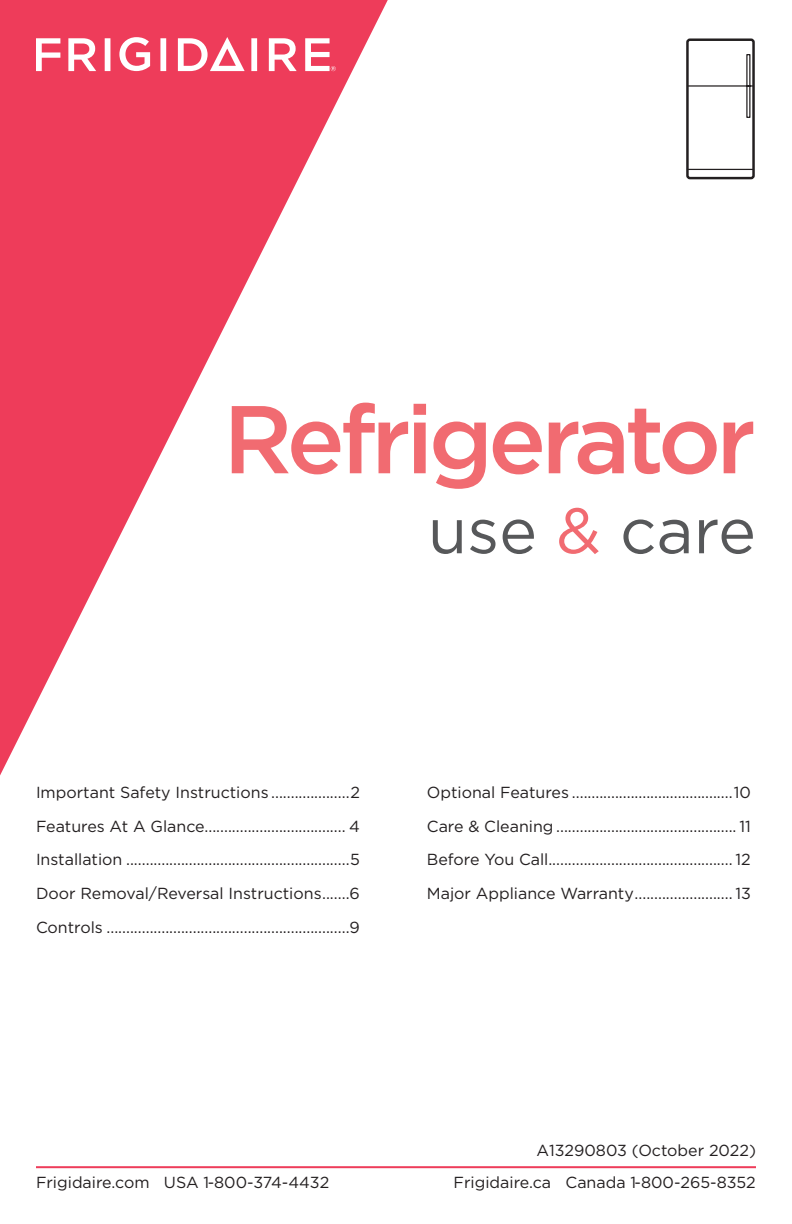
<style>
.page{position:relative;width:792px;height:1224px;background:#fff}
.page>*{position:absolute;margin:0;border:0;box-sizing:border-box;transform-origin:0 0}
.t1{font:500 96px "Gotham";letter-spacing:-.05em;color:#f16b71}
.t2{font:64px "Gotham";color:#57585a}
.ID_Body_Text{font:16px "Gotham";color:#231f20}
.s1{color:#f16b71}
</style>
<div class="page">
<svg style="left:0;top:0;width:388px;height:776px"></svg>
<hr style="left:36px;top:1166px;width:720px;height:2px;background:#ee3c5a">
<div style="left:686px;top:38px;width:69px;height:141px;border:2px solid #231f20;border-radius:2px"></div>
<div style="left:746px;top:54px;width:4px;height:33px;border:1px solid #231f20"></div>
<div style="left:746px;top:85px;width:4px;height:33px;border:1px solid #231f20"></div>
<hr style="left:687px;top:169px;width:67px;height:1px;background:#231f20">
<hr style="left:687px;top:85px;width:67px;height:2px;background:#231f20">
<svg style="left:251px;top:38px;width:6px;height:33px"></svg>
<svg style="left:119px;top:37px;width:31px;height:34px"></svg>
<svg style="left:36px;top:38px;width:24px;height:33px"></svg>
<svg style="left:68px;top:38px;width:28px;height:33px"></svg>
<svg style="left:105px;top:38px;width:5px;height:33px"></svg>
<svg style="left:160px;top:38px;width:6px;height:33px"></svg>
<svg style="left:269px;top:38px;width:28px;height:33px"></svg>
<svg style="left:178px;top:37px;width:67px;height:34px"></svg>
<svg style="left:305px;top:38px;width:31px;height:33px"></svg>
<h1 class="t1" style="left:223px;top:377px;width:534px">Refrigerator</h1>
<h2 class="t2" style="left:428px;top:490px;width:330px">use <span class="s1">&amp;</span> care</h2>
<p class="ID_Body_Text" style="left:36px;top:782px;width:325px">Important Safety Instructions ....................2</p>
<p class="ID_Body_Text" style="left:36px;top:816px;width:326px">Features At A Glance.................................... 4</p>
<p class="ID_Body_Text" style="left:36px;top:850px;width:325px">Installation .........................................................5</p>
<p class="ID_Body_Text" style="left:36px;top:883px;width:326px">Door Removal/Reversal Instructions.......6</p>
<p class="ID_Body_Text" style="left:36px;top:917px;width:326px">Controls ..............................................................9</p>
<p class="ID_Body_Text" style="left:427px;top:782px;width:326px">Optional Features .........................................10</p>
<p class="ID_Body_Text" style="left:427px;top:816px;width:326px">Care &amp; Cleaning .............................................. 11</p>
<p class="ID_Body_Text" style="left:427px;top:850px;width:326px">Before You Call............................................... 12</p>
<p class="ID_Body_Text" style="left:427px;top:883px;width:326px">Major Appliance Warranty......................... 13</p>
<p class="ID_Body_Text" style="left:536px;top:1141px;width:221px">A13290803 (October 2022)</p>
<p class="ID_Body_Text" style="left:36px;top:1172px;width:295px">Frigidaire.com USA 1-800-374-4432</p>
<p class="ID_Body_Text" style="left:454px;top:1172px;width:304px">Frigidaire.ca Canada 1-800-265-8352</p>
</div>
